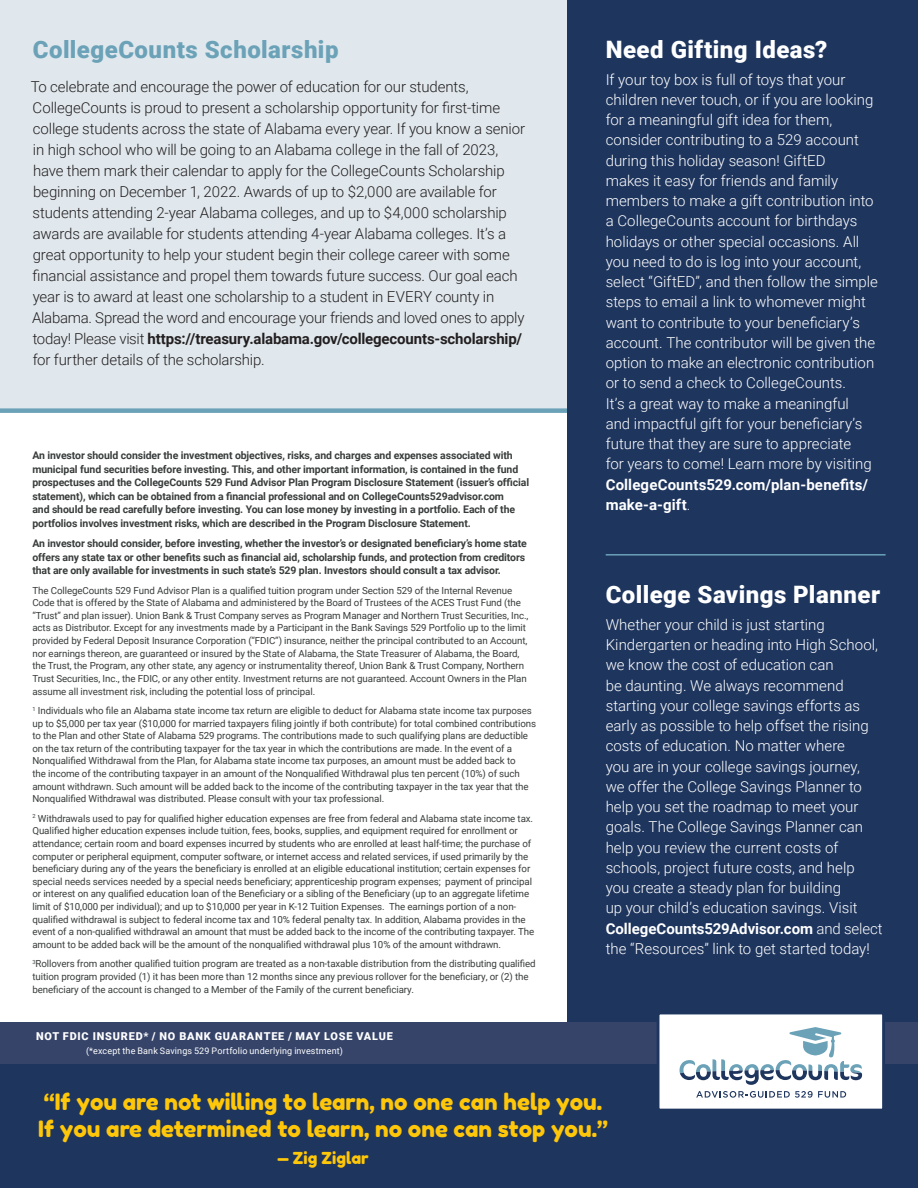
<style>
.page{position:relative;width:918px;height:1188px;background:#fff}
.page>*{position:absolute;margin:0;border:0;box-sizing:border-box;transform-origin:0 0}
.t1{font:900 24px "Roboto";letter-spacing:.02em;color:#fff}
.t2{font:900 24px "Roboto";letter-spacing:.02em;color:#6ba2b8}
.t3{font:22.5px/27px "Fredoka One";color:#ffc709}
.t4{font:16.5px "Fredoka One";color:#ffc709}
.t5{font:300 15px/20.2px "Roboto";color:#fff}
.t6{font:300 15px/21px "Roboto";letter-spacing:-.01em;color:#231f20}
.t7{font:700 15px/20.2px "Roboto";letter-spacing:.01em;color:#fff}
.t8{font:900 10.8px "Roboto";letter-spacing:.075em;color:#fff}
.t9{font:700 10.5px/13.5px "Roboto";letter-spacing:-.01em;color:#3a3d3d}
.t10{font:9.75px/12.6px "Roboto";letter-spacing:-.01em;color:#3a3d3d}
.t11{font:9px "Roboto";letter-spacing:.015em;color:#fff}
.s1{font-weight:700}
.s2{font-weight:300}
</style>
<div class="page">
<div style="left:567px;top:0;width:351px;height:1072px;background:#1e355e"></div>
<div style="left:0;top:0;width:567px;height:411px;background:#e0e8ed"></div>
<div style="left:0;top:408px;width:567px;height:5px;background:#6ba2b8"></div>
<div style="left:0;top:1039px;width:918px;height:149px;background:#1e355e"></div>
<div style="left:0;top:1022px;width:918px;height:42px;background:#36446a"></div>
<div style="left:657px;top:1012px;width:228px;height:100px;background:#fff;border:3px solid #1e355e"></div>
<svg style="left:696px;top:1091px;width:150px;height:7px"></svg>
<svg style="left:680px;top:1027px;width:182px;height:58px"></svg>
<hr style="left:606px;top:554px;width:280px;height:2px;background:#6ba2b8">
<h1 class="t2" style="left:33px;top:32px;width:307px">CollegeCounts Scholarship</h1>
<p class="t6" style="left:31px;top:76px;width:496px">To celebrate and encourage the power of education for our students, CollegeCounts is proud to present a scholarship opportunity for first-time college students across the state of Alabama every year. If you know a senior in high school who will be going to an Alabama college in the fall of 2023, have them mark their calendar to apply for the CollegeCounts Scholarship beginning on December 1, 2022. Awards of up to $2,000 are available for students attending 2-year Alabama colleges, and up to $4,000 scholarship awards are available for students attending 4-year Alabama colleges. It’s a great opportunity to help your student begin their college career with some financial assistance and propel them towards future success. Our goal each year is to award at least one scholarship to a student in EVERY county in Alabama. Spread the word and encourage your friends and loved ones to apply today! Please visit <span class="s1">https://treasury.alabama.gov/collegecounts-scholarship/ </span>for further details of the scholarship.</p>
<p class="t9" style="left:32px;top:448px;width:498px">An investor should consider the investment objectives, risks, and charges and expenses associated with municipal fund securities before investing. This, and other important information, is contained in the fund prospectuses and the CollegeCounts 529 Fund Advisor Plan Program Disclosure Statement (issuer’s official statement), which can be obtained from a financial professional and on CollegeCounts529advisor.com<br>and should be read carefully before investing. You can lose money by investing in a portfolio. Each of the portfolios involves investment risks, which are described in the Program Disclosure Statement.</p>
<p class="t9" style="left:32px;top:536px;width:496px">An investor should consider, before investing, whether the investor’s or designated beneficiary’s home state offers any state tax or other benefits such as financial aid, scholarship funds, and protection from creditors that are only available for investments in such state’s 529 plan. Investors should consult a tax advisor.</p>
<p class="t10" style="left:32px;top:583px;width:498px">The CollegeCounts 529 Fund Advisor Plan is a qualified tuition program under Section 529 of the Internal Revenue Code that is offered by the State of Alabama and administered by the Board of Trustees of the ACES Trust Fund (the “Trust” and plan issuer). Union Bank &amp; Trust Company serves as Program Manager and Northern Trust Securities, Inc., acts as Distributor. Except for any investments made by a Participant in the Bank Savings 529 Portfolio up to the limit provided by Federal Deposit Insurance Corporation (“FDIC”) insurance, neither the principal contributed to an Account, nor earnings thereon, are guaranteed or insured by the State of Alabama, the State Treasurer of Alabama, the Board, the Trust, the Program, any other state, any agency or instrumentality thereof, Union Bank &amp; Trust Company, Northern Trust Securities, Inc., the FDIC, or any other entity. Investment returns are not guaranteed. Account Owners in the Plan assume all investment risk, including the potential loss of principal.</p>
<p class="t10" style="left:32px;top:704px;width:505px"><sup>1</sup> Individuals who file an Alabama state income tax return are eligible to deduct for Alabama state income tax purposes up to $5,000 per tax year ($10,000 for married taxpayers filing jointly if both contribute) for total combined contributions to the Plan and other State of Alabama 529 programs. The contributions made to such qualifying plans are deductible on the tax return of the contributing taxpayer for the tax year in which the contributions are made. In the event of a Nonqualified Withdrawal from the Plan, for Alabama state income tax purposes, an amount must be added back to<br>the income of the contributing taxpayer in an amount of the Nonqualified Withdrawal plus ten percent (10%) of such amount withdrawn. Such amount will be added back to the income of the contributing taxpayer in the tax year that the Nonqualified Withdrawal was distributed. Please consult with your tax professional.</p>
<p class="t10" style="left:32px;top:812px;width:503px"><sup>2</sup> Withdrawals used to pay for qualified higher education expenses are free from federal and Alabama state income tax.<br>Qualified higher education expenses include tuition, fees, books, supplies, and equipment required for enrollment or attendance; certain room and board expenses incurred by students who are enrolled at least half-time; the purchase of computer or peripheral equipment, computer software, or internet access and related services, if used primarily by the beneficiary during any of the years the beneficiary is enrolled at an eligible educational institution; certain expenses for special needs services needed by a special needs beneficiary; apprenticeship program expenses; payment of principal or interest on any qualified education loan of the Beneficiary or a sibling of the Beneficiary (up to an aggregate lifetime limit of $10,000 per individual); and up to $10,000 per year in K-12 Tuition Expenses. The earnings portion of a non&shy;qualified withdrawal is subject to federal income tax and 10% federal penalty tax. In addition, Alabama provides in the event of a non-qualified withdrawal an amount that must be added back to the income of the contributing taxpayer. The amount to be added back will be the amount of the nonqualified withdrawal plus 10% of the amount withdrawn.</p>
<p class="t10" style="left:32px;top:957px;width:505px"><sup>3</sup>Rollovers from another qualified tuition program are treated as a non-taxable distribution from the distributing qualified tuition program provided (1) it has been more than 12 months since any previous rollover for the beneficiary, or (2) the beneficiary of the account is changed to a Member of the Family of the current beneficiary.</p>
<p class="t8" style="left:36px;top:1029px;width:358px">NOT FDIC INSURED* / NO BANK GUARANTEE / MAY LOSE VALUE</p>
<p class="t11" style="left:86px;top:1044px;width:258px">(*except the Bank Savings 529 Portfolio underlying investment)</p>
<h1 class="t1" style="left:606px;top:32px;width:223px">Need Gifting Ideas?</h1>
<p class="t5" style="left:606px;top:69px;width:274px">If your toy box is full of toys that your children never touch, or if you are looking for a meaningful gift idea for them, consider contributing to a 529 account during this holiday season! GiftED<br>makes it easy for friends and family members to make a gift contribution into a CollegeCounts account for birthdays holidays or other special occasions. All you need to do is log into your account, select “GiftED”, and then follow the simple steps to email a link to whomever might want to contribute to your beneficiary’s account. The contributor will be given the option to make an electronic contribution or to send a check to CollegeCounts.<br>It’s a great way to make a meaningful<br>and impactful gift for your beneficiary’s future that they are sure to appreciate<br>for years to come! Learn more by visiting</p>
<h3 class="t7" style="left:606px;top:474px;width:264px">CollegeCounts529.com/plan-benefits/ make-a-gift<span class="s2">.</span></h3>
<h1 class="t1" style="left:606px;top:577px;width:276px">College Savings Planner</h1>
<p class="t5" style="left:606px;top:614px;width:279px">Whether your child is just starting Kindergarten or heading into High School, we know the cost of education can<br>be daunting. We always recommend starting your college savings efforts as early as possible to help offset the rising costs of education. No matter where<br>you are in your college savings journey,<br>we offer the College Savings Planner to help you set the roadmap to meet your goals. The College Savings Planner can help you review the current costs of schools, project future costs, and help<br>you create a steady plan for building<br>up your child’s education savings. Visit <span class="s1">CollegeCounts529Advisor.com</span> and select the “Resources” link to get started today!</p>
<h2 class="t3" style="left:38px;top:1089px;width:571px">“If you are not willing to learn, no one can help you.<br>If you are determined to learn, no one can stop you.”</h2>
<h3 class="t4" style="left:277px;top:1148px;width:93px">— Zig Ziglar</h3>
</div>
